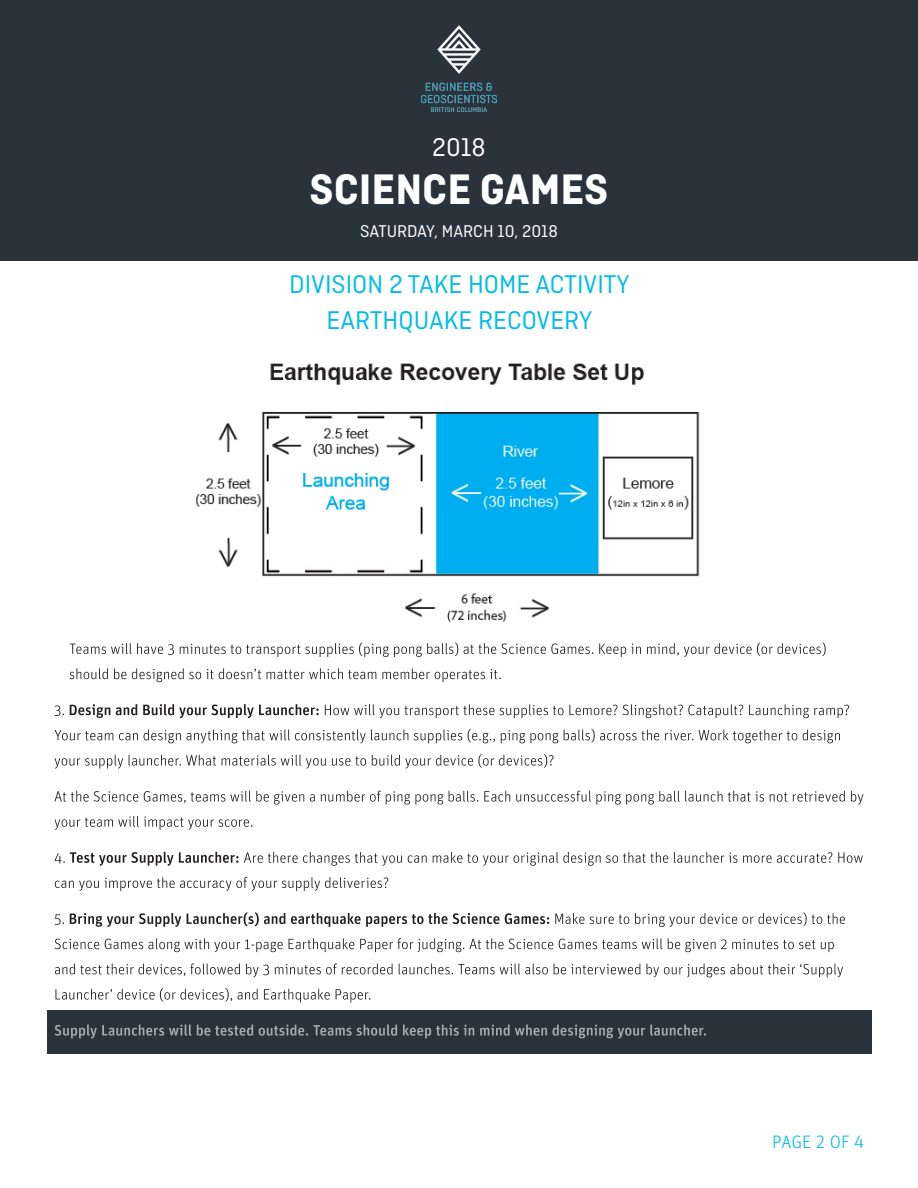
<style>
.page{position:relative;width:918px;height:1188px;background:#fff}
.page>*{position:absolute;margin:0;border:0;box-sizing:border-box;transform-origin:0 0}
.t1{font:700 45px "Ciutadella";color:#fff}
.t2{font:27px "Ciutadella";color:#02bce8}
.t3{font:27px "Ciutadella";color:#fff}
.t4{font:18px "Ciutadella";color:#fff}
.t5{font:300 18px "Unit OT";letter-spacing:.005em;color:#02bce8}
</style>
<div class="page">
<div style="left:0;top:0;width:917px;height:261px;background:#2a333b"></div>
<img style="left:196px;top:363px;width:504px;height:259px">
<div style="left:47px;top:1010px;width:824px;height:43px;background:#2a333b"></div>
<svg style="left:55px;top:1025px;width:651px;height:14px"></svg>
<svg style="left:55px;top:988px;width:316px;height:15px"></svg>
<svg style="left:55px;top:963px;width:788px;height:14px"></svg>
<svg style="left:55px;top:938px;width:779px;height:14px"></svg>
<svg style="left:55px;top:912px;width:790px;height:15px"></svg>
<svg style="left:55px;top:877px;width:333px;height:14px"></svg>
<svg style="left:55px;top:852px;width:808px;height:14px"></svg>
<svg style="left:55px;top:816px;width:197px;height:14px"></svg>
<svg style="left:54px;top:791px;width:809px;height:14px"></svg>
<svg style="left:55px;top:754px;width:499px;height:15px"></svg>
<svg style="left:55px;top:729px;width:785px;height:14px"></svg>
<svg style="left:54px;top:704px;width:795px;height:14px"></svg>
<svg style="left:70px;top:668px;width:431px;height:14px"></svg>
<svg style="left:70px;top:642px;width:756px;height:15px"></svg>
<img style="left:422px;top:26px;width:74px;height:85px">
<p class="t3" style="left:432px;top:132px;width:55px">2018</p>
<p class="t1" style="left:310px;top:163px;width:300px">SCIENCE GAMES</p>
<p class="t4" style="left:360px;top:221px;width:199px">SATURDAY, MARCH 10, 2018</p>
<p class="t2" style="left:289px;top:270px;width:342px">DIVISION 2 TAKE HOME ACTIVITY</p>
<p class="t2" style="left:327px;top:305px;width:267px">EARTHQUAKE RECOVERY</p>
<p class="t5" style="left:772px;top:1131px;width:93px">PAGE 2 OF 4</p>
</div>
